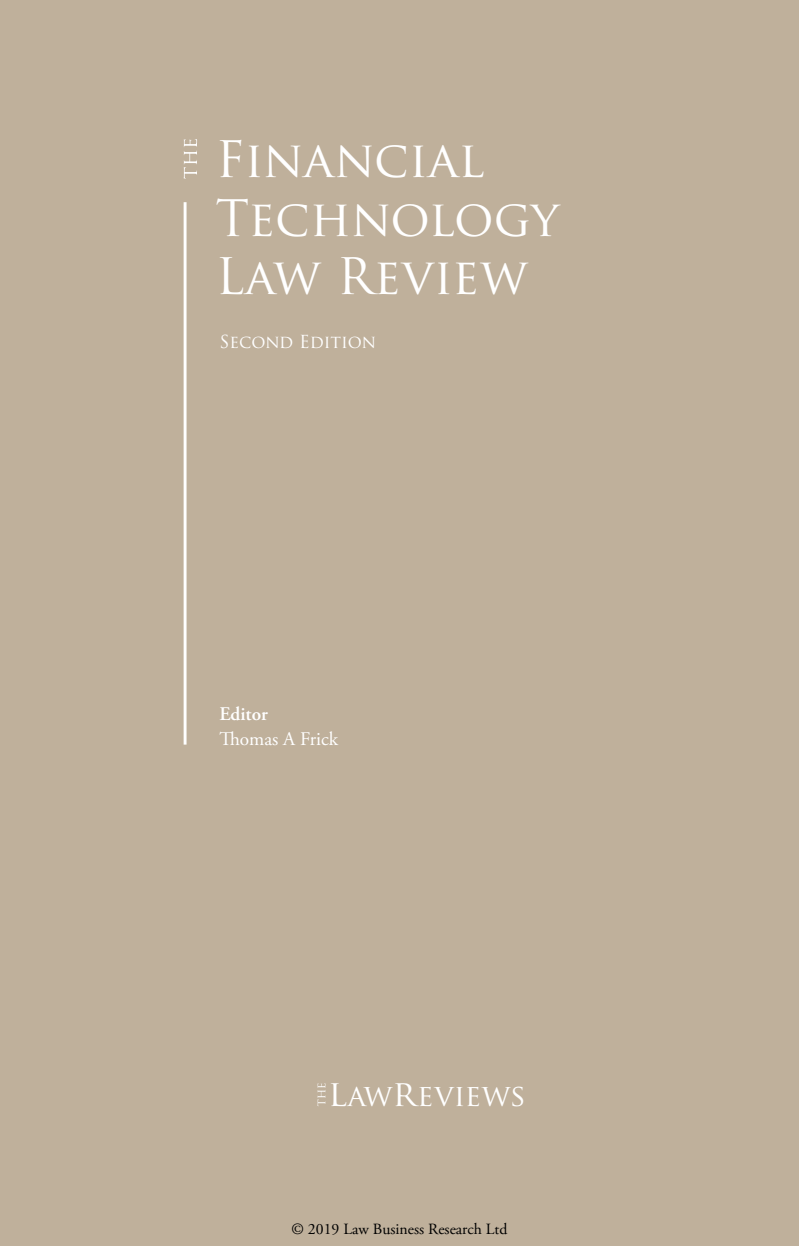
<style>
.page{position:relative;width:799px;height:1246px;background:#fff}
.page>*{position:absolute;margin:0;border:0;box-sizing:border-box;transform-origin:0 0}
.t1{font:49px/58.8px "Trajan Pro";color:#fff}
.t2{font:29.75px "Trajan Pro";color:#fff}
.t3{font:19.25px "Adobe Garamond Pro";color:#fff}
.t4{font:600 19.25px "Adobe Garamond Pro";color:#fff}
.t5{font:17.5px "Trajan Pro";letter-spacing:-.01em;color:#fff}
.t6{font:15.75px "Adobe Garamond Pro";color:#000}
.s1{font-size:35.7px}
</style>
<div class="page">
<div style="left:0;top:0;width:799px;height:1245px;background:#bfb09b"></div>
<svg style="left:184px;top:139px;width:13px;height:40px"></svg>
<hr style="left:184px;top:202px;width:2px;height:542px;background:#fff">
<svg style="left:317px;top:1083px;width:8px;height:22px"></svg>
<p class="t1" style="left:215px;top:129px;width:345px">Financial<br>Technology<br>Law Review</p>
<p class="t5" style="left:219px;top:331px;width:158px">Second Edition</p>
<p class="t4" style="left:219px;top:702px;width:50px">Editor</p>
<p class="t3" style="left:219px;top:726px;width:120px">Thomas A Frick</p>
<p class="t2" style="left:328px;top:1076px;width:199px"><span class="s1">l</span>aw<span class="s1">r</span>eviews</p>
<p class="t6" style="left:291px;top:1218px;width:217px">© 2019 Law Business Research Ltd</p>
</div>
